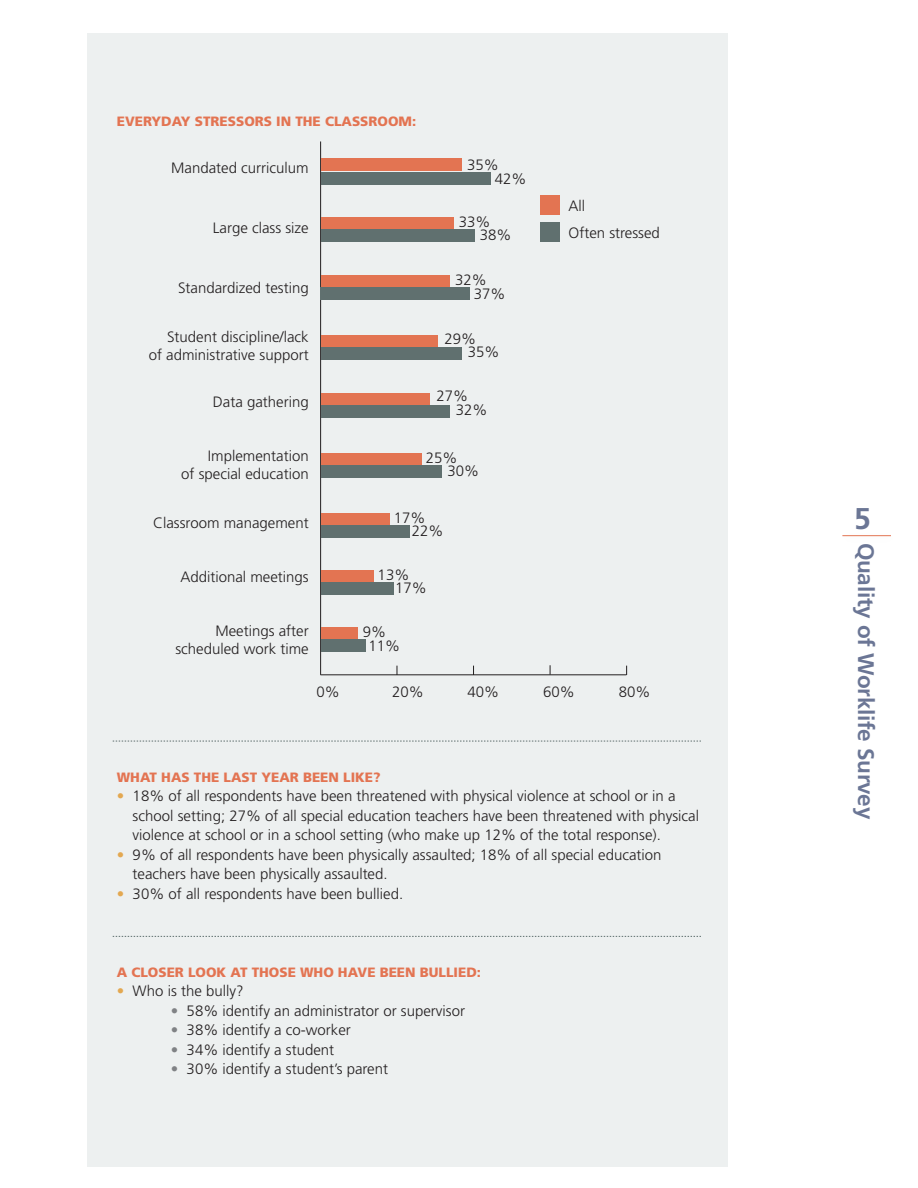
<style>
.page{position:relative;width:918px;height:1188px;background:#fff}
.page>*{position:absolute;margin:0;border:0;box-sizing:border-box;transform-origin:0 0}
.t1{font:700 30px "Frutiger LT Std";color:#6b7695}
.t2{font:700 22.5px "Frutiger LT Std";letter-spacing:-.01em;color:#6b7695}
.Paragraph_Style_1{font:300 15px/19.5px "Frutiger LT Std";color:#231f20}
.Paragraph_Style_1-2{font:900 13.5px "Frutiger LT Std";color:#e37452}
.s1{color:#e3a851}
.s2{color:#808285}
</style>
<div class="page">
<div style="left:88px;top:33px;width:640px;height:1134px;background:#edf0f0"></div>
<div style="left:540px;top:222px;width:19px;height:19px;background:#60706f"></div>
<div style="left:540px;top:195px;width:19px;height:19px;background:#e37452"></div>
<div style="left:314px;top:138px;width:17px;height:545px;background:#231f20;opacity:.1"></div>
<hr style="left:320px;top:141px;width:1px;height:534px;background:#231f20">
<div style="left:316px;top:669px;width:319px;height:16px;background:#231f20;opacity:.1"></div>
<hr style="left:320px;top:675px;width:306px;height:1px;background:#231f20">
<div style="left:391px;top:662px;width:16px;height:21px;background:#231f20;opacity:.1"></div>
<div style="left:467px;top:662px;width:17px;height:21px;background:#231f20;opacity:.1"></div>
<div style="left:544px;top:661px;width:17px;height:22px;background:#231f20;opacity:.1"></div>
<div style="left:620px;top:662px;width:17px;height:21px;background:#231f20;opacity:.1"></div>
<div style="left:321px;top:627px;width:36px;height:13px;background:#e37452"></div>
<div style="left:321px;top:639px;width:44px;height:13px;background:#60706f"></div>
<div style="left:321px;top:570px;width:52px;height:12px;background:#e37452"></div>
<div style="left:321px;top:582px;width:72px;height:12px;background:#60706f"></div>
<div style="left:321px;top:513px;width:68px;height:12px;background:#e37452"></div>
<div style="left:321px;top:525px;width:89px;height:12px;background:#60706f"></div>
<div style="left:321px;top:454px;width:101px;height:12px;background:#e37452"></div>
<div style="left:321px;top:466px;width:121px;height:12px;background:#60706f"></div>
<div style="left:321px;top:393px;width:109px;height:12px;background:#e37452"></div>
<div style="left:321px;top:405px;width:129px;height:12px;background:#60706f"></div>
<div style="left:321px;top:335px;width:117px;height:12px;background:#e37452"></div>
<div style="left:321px;top:347px;width:141px;height:12px;background:#60706f"></div>
<div style="left:321px;top:275px;width:129px;height:13px;background:#e37452"></div>
<div style="left:321px;top:287px;width:149px;height:13px;background:#60706f"></div>
<div style="left:321px;top:217px;width:133px;height:13px;background:#e37452"></div>
<div style="left:321px;top:229px;width:153px;height:13px;background:#60706f"></div>
<div style="left:321px;top:159px;width:141px;height:12px;background:#e37452"></div>
<div style="left:321px;top:172px;width:169px;height:13px;background:#60706f"></div>
<svg style="left:113px;top:741px;width:588px;height:1px"></svg>
<svg style="left:113px;top:936px;width:588px;height:1px"></svg>
<hr style="left:842px;top:535px;width:49px;height:1px;background:#e37452">
<p class="Paragraph_Style_1-2" style="left:117px;top:113px;width:301px">EVERYDAY STRESSORS IN THE CLASSROOM:</p>
<p class="Paragraph_Style_1" style="left:171px;top:158px;width:139px">Mandated curriculum</p>
<p class="Paragraph_Style_1" style="left:213px;top:218px;width:97px">Large class size</p>
<p class="Paragraph_Style_1" style="left:467px;top:155px;width:33px">35%</p>
<p class="Paragraph_Style_1" style="left:495px;top:170px;width:33px">42%</p>
<p class="Paragraph_Style_1" style="left:459px;top:212px;width:33px">33%</p>
<p class="Paragraph_Style_1" style="left:480px;top:226px;width:33px">38%</p>
<p class="Paragraph_Style_1" style="left:178px;top:278px;width:132px">Standardized testing</p>
<p class="Paragraph_Style_1" style="left:149px;top:328px;width:162px;line-height:18px;text-align:right">Student discipline/lack<br>of administrative support</p>
<p class="Paragraph_Style_1" style="left:213px;top:392px;width:97px">Data gathering</p>
<p class="Paragraph_Style_1" style="left:181px;top:447px;width:129px;line-height:18px;text-align:right">Implementation<br>of special education</p>
<p class="Paragraph_Style_1" style="left:153px;top:514px;width:157px">Classroom management</p>
<p class="Paragraph_Style_1" style="left:180px;top:568px;width:130px">Additional meetings</p>
<p class="Paragraph_Style_1" style="left:175px;top:622px;width:135px;line-height:18px;text-align:right">Meetings after scheduled work time</p>
<p class="Paragraph_Style_1" style="left:455px;top:271px;width:33px">32%</p>
<p class="Paragraph_Style_1" style="left:474px;top:284px;width:33px">37%</p>
<p class="Paragraph_Style_1" style="left:445px;top:329px;width:33px">29%</p>
<p class="Paragraph_Style_1" style="left:468px;top:342px;width:33px">35%</p>
<p class="Paragraph_Style_1" style="left:437px;top:386px;width:33px">27%</p>
<p class="Paragraph_Style_1" style="left:456px;top:400px;width:33px">32%</p>
<p class="Paragraph_Style_1" style="left:426px;top:448px;width:33px">25%</p>
<p class="Paragraph_Style_1" style="left:448px;top:462px;width:33px">30%</p>
<p class="Paragraph_Style_1" style="left:394px;top:508px;width:33px">17%</p>
<p class="Paragraph_Style_1" style="left:412px;top:521px;width:33px">22%</p>
<p class="Paragraph_Style_1" style="left:378px;top:565px;width:33px">13%</p>
<p class="Paragraph_Style_1" style="left:395px;top:578px;width:33px">17%</p>
<p class="Paragraph_Style_1" style="left:363px;top:623px;width:25px">9%</p>
<p class="Paragraph_Style_1" style="left:369px;top:636px;width:33px">11%</p>
<p class="Paragraph_Style_1" style="left:569px;top:193px;width:93px;line-height:27px">All<br>Often stressed</p>
<p class="Paragraph_Style_1" style="left:316px;top:682px;width:25px">0%</p>
<p class="Paragraph_Style_1" style="left:392px;top:682px;width:33px">20%</p>
<p class="Paragraph_Style_1" style="left:468px;top:682px;width:33px">40%</p>
<p class="Paragraph_Style_1" style="left:543px;top:682px;width:33px">60%</p>
<p class="Paragraph_Style_1" style="left:619px;top:682px;width:33px">80%</p>
<p class="Paragraph_Style_1-2" style="left:117px;top:769px;width:265px">WHAT HAS THE LAST YEAR BEEN LIKE?</p>
<p class="Paragraph_Style_1" style="left:133px;top:786px;width:568px;text-indent:-16px"><span class="s1">•</span> 18% of all respondents have been threatened with physical violence at school or in a school setting; 27% of all special education teachers have been threatened with physical violence at school or in a school setting (who make up 12% of the total response).</p>
<p class="Paragraph_Style_1" style="left:133px;top:845px;width:530px;text-indent:-16px"><span class="s1">•</span> 9% of all respondents have been physically assaulted; 18% of all special education teachers have been physically assaulted.</p>
<p class="Paragraph_Style_1" style="left:117px;top:884px;width:288px"><span class="s1">•</span> 30% of all respondents have been bullied.</p>
<p class="Paragraph_Style_1-2" style="left:117px;top:964px;width:366px">A CLOSER LOOK AT THOSE WHO HAVE BEEN BULLIED:</p>
<p class="Paragraph_Style_1" style="left:117px;top:981px;width:128px"><span class="s1">•</span> Who is the bully?</p>
<p class="Paragraph_Style_1" style="left:171px;top:1001px;width:296px"><span class="s2">•</span> 58% identify an administrator or supervisor</p>
<p class="Paragraph_Style_1" style="left:171px;top:1020px;width:182px"><span class="s2">•</span> 38% identify a co-worker</p>
<p class="Paragraph_Style_1" style="left:171px;top:1040px;width:165px"><span class="s2">•</span> 34% identify a student</p>
<p class="Paragraph_Style_1" style="left:171px;top:1059px;width:219px"><span class="s2">•</span> 30% identify a student’s parent</p>
<p class="t1" style="left:854px;top:501px;width:18px">5</p>
<p class="t2" style="left:879px;top:543px;width:278px;rotate:90deg">Quality of Worklife Survey</p>
</div>
